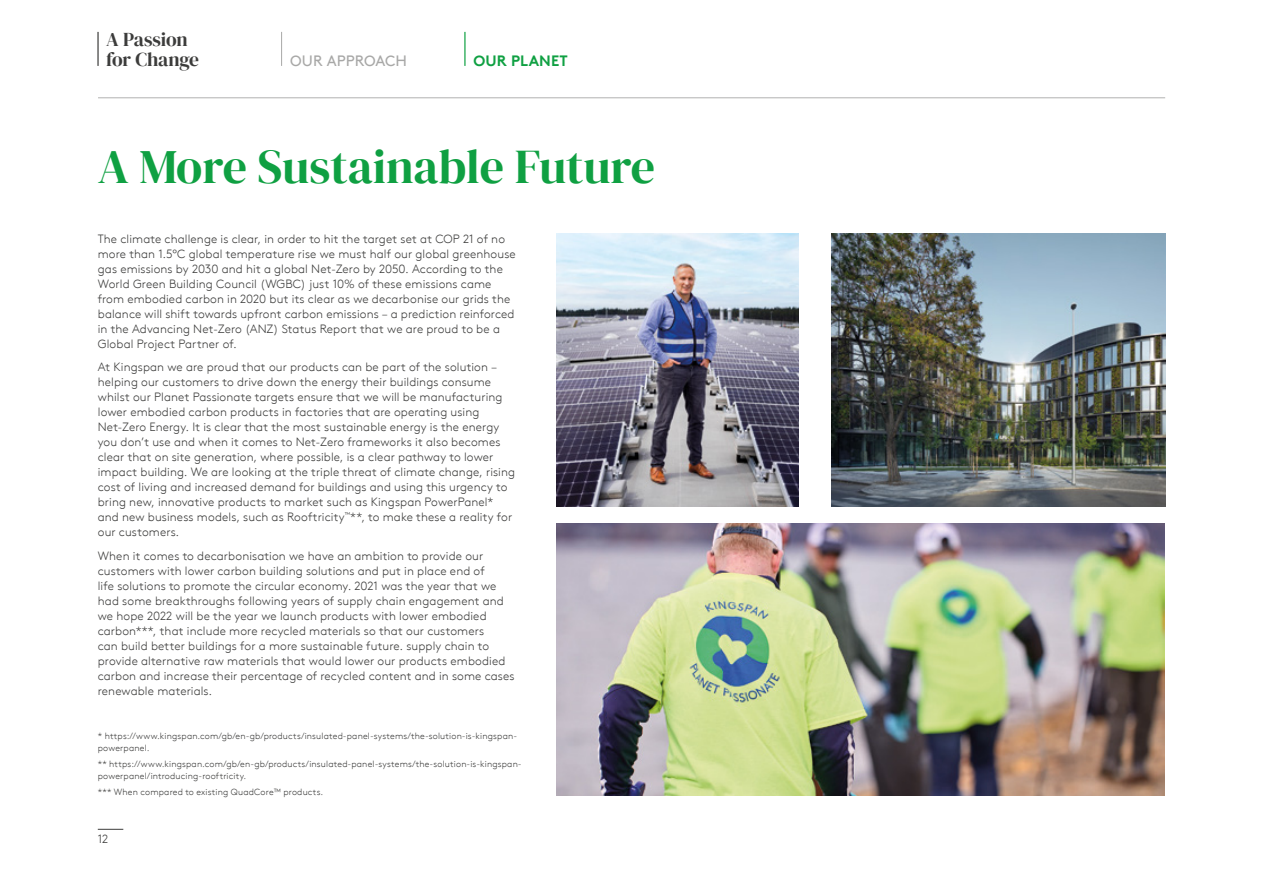
<style>
.page{position:relative;width:1263px;height:893px;background:#fff}
.page>*{position:absolute;margin:0;border:0;box-sizing:border-box;transform-origin:0 0}
.t1{font:48px "DM Serif Display";color:#0fa042}
.t2{font:19.5px/19.5px "DM Serif Display";letter-spacing:-.015em;color:#3c3c3b}
.t3{font:15px "Kingspan Brown TT";letter-spacing:-.005em;color:#a8a8a7}
.t4{font:700 15px "Kingspan Brown TT";letter-spacing:.01em;color:#0fa042}
.t5{font:300 12px/15px "Kingspan Brown TT";letter-spacing:.01em;color:#3c3c3b}
.t6{font:300 9px/12px "Kingspan Brown TT";letter-spacing:.02em;color:#3c3c3b}
</style>
<div class="page">
<svg style="left:98px;top:829px;width:25px;height:1px"></svg>
<hr style="left:98px;top:98px;width:1067px;height:1px;background:#a8a8a7">
<hr style="left:97px;top:32px;width:2px;height:34px;background:#3c3c3b">
<hr style="left:281px;top:32px;width:1px;height:34px;background:#a8a8a7">
<img style="left:832px;top:234px;width:333px;height:272px">
<img style="left:557px;top:234px;width:241px;height:272px">
<img style="left:557px;top:523px;width:608px;height:272px">
<hr style="left:464px;top:32px;width:1px;height:34px;background:#0fa042">
<h2 class="t2" style="left:106px;top:30px;width:94px">A Passion for Change</h2>
<p class="t3" style="left:290px;top:49px;width:118px">OUR APPROACH</p>
<p class="t4" style="left:473px;top:49px;width:96px">OUR PLANET</p>
<h1 class="t1" style="left:98px;top:139px;width:559px">A More Sustainable Future</h1>
<p class="t5" style="left:98px;top:230px;width:420px">The climate challenge is clear, in order to hit the target set at COP 21 of no more than 1.5°C global temperature rise we must half our global greenhouse gas emissions by 2030 and hit a global Net-Zero by 2050. According to the World Green Building Council (WGBC) just 10% of these emissions came from embodied carbon in 2020 but its clear as we decarbonise our grids the balance will shift towards upfront carbon emissions – a prediction reinforced in the Advancing Net-Zero (ANZ) Status Report that we are proud to be a Global Project Partner of.</p>
<p class="t5" style="left:98px;top:359px;width:419px">At Kingspan we are proud that our products can be part of the solution – helping our customers to drive down the energy their buildings consume whilst our Planet Passionate targets ensure that we will be manufacturing lower embodied carbon products in factories that are operating using Net-Zero Energy. It is clear that the most sustainable energy is the energy you don’t use and when it comes to Net-Zero frameworks it also becomes clear that on site generation, where possible, is a clear pathway to lower impact building. We are looking at the triple threat of climate change, rising cost of living and increased demand for buildings and using this urgency to bring new, innovative products to market such as Kingspan PowerPanel* and new business models, such as Rooftricity<sup>™</sup>**, to make these a reality for our customers.</p>
<p class="t5" style="left:98px;top:547px;width:418px">When it comes to decarbonisation we have an ambition to provide our customers with lower carbon building solutions and put in place end of<br>life solutions to promote the circular economy. 2021 was the year that we had some breakthroughs following years of supply chain engagement and we hope 2022 will be the year we launch products with lower embodied carbon***, that include more recycled materials so that our customers<br>can build better buildings for a more sustainable future. supply chain to provide alternative raw materials that would lower our products embodied carbon and increase their percentage of recycled content and in some cases renewable materials.</p>
<p class="t6" style="left:98px;top:729px;width:421px">* https://www.kingspan.com/gb/en-gb/products/insulated-panel-systems/the-solution-is-kingspan&shy;powerpanel.</p>
<p class="t6" style="left:98px;top:757px;width:425px">** https://www.kingspan.com/gb/en-gb/products/insulated-panel-systems/the-solution-is-kingspan&shy;powerpanel/introducing-rooftricity.</p>
<p class="t6" style="left:98px;top:785px;width:227px">*** When compared to existing QuadCore™ products.</p>
<p class="t5" style="left:98px;top:830px;width:12px">12</p>
</div>
